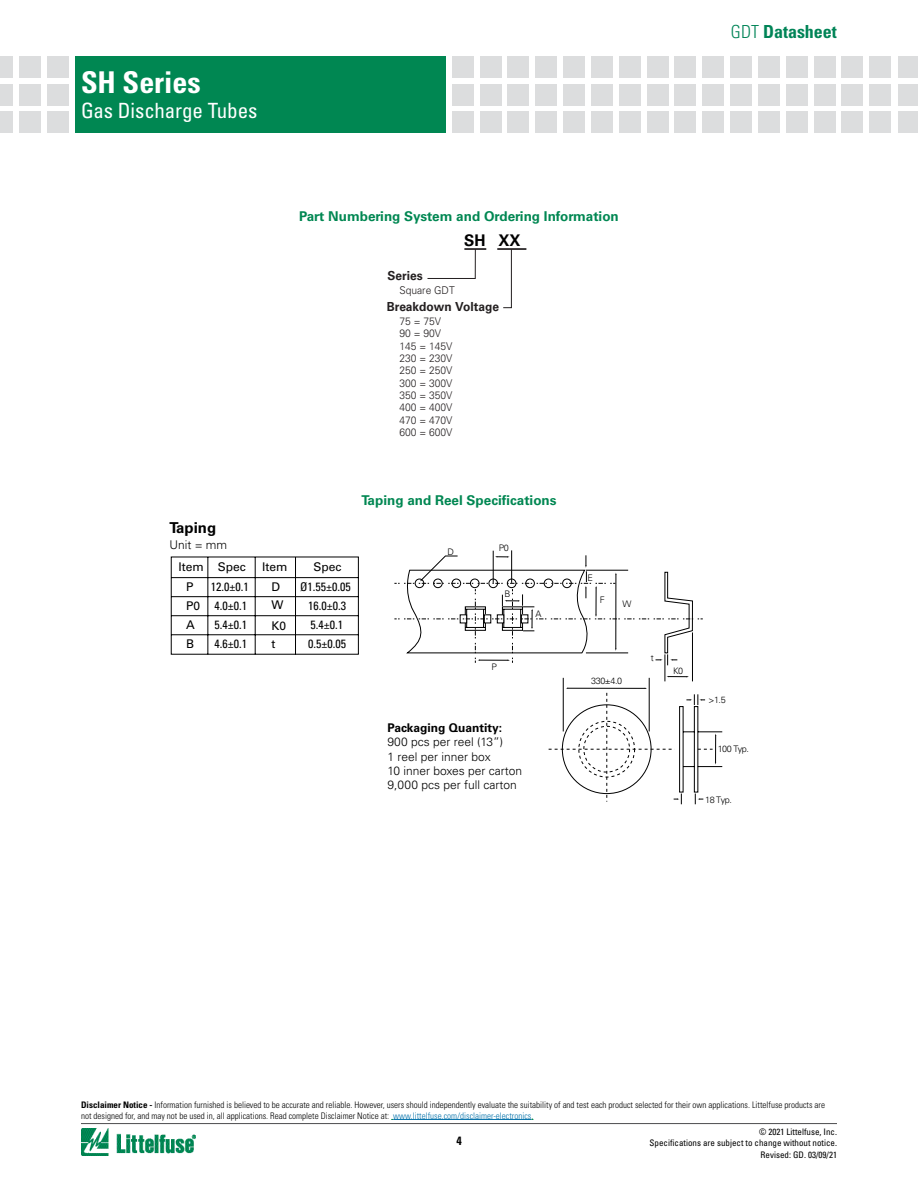
<style>
.page{position:relative;width:918px;height:1188px;background:#fff}
.page>*{position:absolute;margin:0;border:0;box-sizing:border-box;transform-origin:0 0}
.t1{font:700 condensed 30px "Univers LT Std";color:#fff}
.t2{font:condensed 21px "Univers LT Std";letter-spacing:-.005em;color:#fff}
.t3{font:700 condensed 18px "Univers LT Std";color:#008457}
.t4{font:700 16.05px "Univers LT Std";color:#000;scale:.96 1}
.t5{font:700 15px "Univers LT Std";color:#000}
.t6{font:700 13.5px "Univers LT Std";color:#008752}
.t7{font:700 12.45px "Univers LT Std";color:#231f20;scale:.96 1}
.t8{font:300 12px/14.4px "Univers LT Std";color:#000}
.t9{font:condensed 12px "Univers LT Std";color:#000}
.t10{font:12px/18.8px "Univers LT Std";color:#000}
.t11{font:700 12px "Univers LT Std";color:#000}
.t12{font:700 condensed 12px "Univers LT Std";color:#000}
.t13{font:300 10.65px/12.3px "Univers LT Std";color:#231f20;scale:.96 1}
.t14{font:300 condensed 9px/10.8px "Univers LT Std";color:#000}
.t15{font:condensed 9px/10.8px "Univers LT Std";color:#000;text-align:right}
.t16{font:300 9px "Univers LT Std";letter-spacing:-.05em;color:#000}
.s1{font-weight:300}
.s2{font-weight:700}
.s3{color:#0070a9}
.s4{color:#008752}
</style>
<div class="page">
<hr style="left:81px;top:1123px;width:756px;height:1px;background:#4d4d4f">
<img style="left:81px;top:1129px;width:115px;height:26px">
<div style="left:75px;top:56px;width:371px;height:77px;background:#008752"></div>
<div style="left:47px;top:56px;width:21px;height:21px;background:#dcddde"></div>
<div style="left:47px;top:84px;width:21px;height:21px;background:#dcddde"></div>
<div style="left:47px;top:112px;width:21px;height:21px;background:#dcddde"></div>
<div style="left:19px;top:56px;width:21px;height:21px;background:#dcddde"></div>
<div style="left:19px;top:84px;width:21px;height:21px;background:#dcddde"></div>
<div style="left:19px;top:112px;width:21px;height:21px;background:#dcddde"></div>
<div style="left:0;top:56px;width:13px;height:21px;background:#dcddde"></div>
<div style="left:0;top:84px;width:13px;height:21px;background:#dcddde"></div>
<div style="left:0;top:112px;width:13px;height:21px;background:#dcddde"></div>
<div style="left:870px;top:56px;width:21px;height:21px;background:#dcddde"></div>
<div style="left:870px;top:84px;width:21px;height:21px;background:#dcddde"></div>
<div style="left:870px;top:112px;width:21px;height:21px;background:#dcddde"></div>
<div style="left:452px;top:56px;width:21px;height:21px;background:#dcddde"></div>
<div style="left:452px;top:84px;width:21px;height:21px;background:#dcddde"></div>
<div style="left:452px;top:112px;width:21px;height:21px;background:#dcddde"></div>
<div style="left:480px;top:56px;width:21px;height:21px;background:#dcddde"></div>
<div style="left:480px;top:84px;width:21px;height:21px;background:#dcddde"></div>
<div style="left:480px;top:112px;width:21px;height:21px;background:#dcddde"></div>
<div style="left:508px;top:56px;width:21px;height:21px;background:#dcddde"></div>
<div style="left:508px;top:84px;width:21px;height:21px;background:#dcddde"></div>
<div style="left:508px;top:112px;width:21px;height:21px;background:#dcddde"></div>
<div style="left:536px;top:56px;width:21px;height:21px;background:#dcddde"></div>
<div style="left:536px;top:84px;width:21px;height:21px;background:#dcddde"></div>
<div style="left:536px;top:112px;width:21px;height:21px;background:#dcddde"></div>
<div style="left:563px;top:56px;width:22px;height:21px;background:#dcddde"></div>
<div style="left:563px;top:84px;width:22px;height:21px;background:#dcddde"></div>
<div style="left:563px;top:112px;width:22px;height:21px;background:#dcddde"></div>
<div style="left:591px;top:56px;width:22px;height:21px;background:#dcddde"></div>
<div style="left:591px;top:84px;width:22px;height:21px;background:#dcddde"></div>
<div style="left:591px;top:112px;width:22px;height:21px;background:#dcddde"></div>
<div style="left:619px;top:56px;width:21px;height:21px;background:#dcddde"></div>
<div style="left:619px;top:84px;width:21px;height:21px;background:#dcddde"></div>
<div style="left:619px;top:112px;width:21px;height:21px;background:#dcddde"></div>
<div style="left:647px;top:56px;width:21px;height:21px;background:#dcddde"></div>
<div style="left:647px;top:84px;width:21px;height:21px;background:#dcddde"></div>
<div style="left:647px;top:112px;width:21px;height:21px;background:#dcddde"></div>
<div style="left:675px;top:56px;width:21px;height:21px;background:#dcddde"></div>
<div style="left:675px;top:84px;width:21px;height:21px;background:#dcddde"></div>
<div style="left:675px;top:112px;width:21px;height:21px;background:#dcddde"></div>
<div style="left:703px;top:56px;width:21px;height:21px;background:#dcddde"></div>
<div style="left:703px;top:84px;width:21px;height:21px;background:#dcddde"></div>
<div style="left:703px;top:112px;width:21px;height:21px;background:#dcddde"></div>
<div style="left:730px;top:56px;width:22px;height:21px;background:#dcddde"></div>
<div style="left:730px;top:84px;width:22px;height:21px;background:#dcddde"></div>
<div style="left:730px;top:112px;width:22px;height:21px;background:#dcddde"></div>
<div style="left:786px;top:56px;width:21px;height:21px;background:#dcddde"></div>
<div style="left:786px;top:84px;width:21px;height:21px;background:#dcddde"></div>
<div style="left:786px;top:112px;width:21px;height:21px;background:#dcddde"></div>
<div style="left:758px;top:56px;width:22px;height:21px;background:#dcddde"></div>
<div style="left:758px;top:84px;width:22px;height:21px;background:#dcddde"></div>
<div style="left:758px;top:112px;width:22px;height:21px;background:#dcddde"></div>
<div style="left:814px;top:56px;width:21px;height:21px;background:#dcddde"></div>
<div style="left:814px;top:84px;width:21px;height:21px;background:#dcddde"></div>
<div style="left:814px;top:112px;width:21px;height:21px;background:#dcddde"></div>
<div style="left:842px;top:56px;width:21px;height:21px;background:#dcddde"></div>
<div style="left:842px;top:84px;width:21px;height:21px;background:#dcddde"></div>
<div style="left:842px;top:112px;width:21px;height:21px;background:#dcddde"></div>
<div style="left:898px;top:56px;width:20px;height:21px;background:#dcddde"></div>
<div style="left:898px;top:84px;width:20px;height:21px;background:#dcddde"></div>
<div style="left:898px;top:112px;width:20px;height:21px;background:#dcddde"></div>
<svg style="left:427px;top:250px;width:49px;height:29px"></svg>
<hr style="left:464px;top:248px;width:22px;height:2px;background:#231f20">
<hr style="left:497px;top:248px;width:29px;height:2px;background:#231f20">
<svg style="left:502px;top:248px;width:10px;height:61px"></svg>
<hr style="left:563px;top:678px;width:1px;height:53px;background:#010101">
<hr style="left:649px;top:678px;width:1px;height:53px;background:#010101">
<svg style="left:549px;top:688px;width:173px;height:116px"></svg>
<svg style="left:171px;top:557px;width:188px;height:98px"></svg>
<hr style="left:511px;top:550px;width:1px;height:33px;background:#010101">
<hr style="left:493px;top:551px;width:1px;height:32px;background:#010101">
<svg style="left:394px;top:555px;width:309px;height:126px"></svg>
<hr style="left:393px;top:1119px;width:138px;height:1px;background:#0070a9">
<h1 class="t1" style="left:81px;top:64px;width:121px">SH Series</h1>
<h2 class="t2" style="left:81px;top:97px;width:178px">Gas Discharge Tubes</h2>
<h3 class="t3" style="left:731px;top:20px;width:108px"><span class="s1">GDT</span> Datasheet</h3>
<h3 class="t6" style="left:299px;top:208px;width:321px">Part Numbering System and Ordering Information</h3>
<h3 class="t7" style="left:387px;top:268px;width:38px">Series</h3>
<p class="t13" style="left:399px;top:284px;width:59px">Square GDT</p>
<h3 class="t4" style="left:464px;top:231px;width:60px">SH XX</h3>
<h3 class="t7" style="left:387px;top:299px;width:119px">Breakdown Voltage</h3>
<p class="t13" style="left:399px;top:315px;width:57px">75 = 75V<br>90 = 90V<br>145 = 145V<br>230 = 230V<br>250 = 250V<br>300 = 300V<br>350 = 350V<br>400 = 400V<br>470 = 470V<br>600 = 600V</p>
<h3 class="t5" style="left:169px;top:519px;width:48px">Taping</h3>
<h3 class="t8" style="left:169px;top:537px;width:59px">Unit = mm</h3>
<h3 class="t10" style="left:179px;top:558px;width:27px;line-height:19.5px;text-align:center">Item<br>P</h3>
<h3 class="t10" style="left:218px;top:558px;width:30px">Spec</h3>
<h3 class="t10" style="left:262px;top:558px;width:27px">Item</h3>
<h3 class="t10" style="left:313px;top:558px;width:30px">Spec</h3>
<h3 class="t9" style="left:211px;top:579px;width:39px">12.0±0.1</h3>
<h3 class="t9" style="left:300px;top:579px;width:52px">Ø1.55±0.05</h3>
<h3 class="t9" style="left:215px;top:598px;width:34px">4.0±0.1</h3>
<h3 class="t9" style="left:308px;top:598px;width:39px">16.0±0.3</h3>
<h3 class="t9" style="left:215px;top:617px;width:34px">5.4±0.1</h3>
<h3 class="t9" style="left:311px;top:617px;width:34px">5.4±0.1</h3>
<h3 class="t9" style="left:215px;top:636px;width:34px">4.6±0.1</h3>
<h3 class="t9" style="left:308px;top:636px;width:39px">0.5±0.05</h3>
<h3 class="t10" style="left:271px;top:578px;width:13px;line-height:18.3px">D<br>W</h3>
<h3 class="t10" style="left:271px;top:616px;width:16px">K0 t</h3>
<h3 class="t10" style="left:186px;top:597px;width:16px">P0<br>A<br>B</h3>
<h3 class="t6" style="left:361px;top:492px;width:197px">Taping and Reel Specifications</h3>
<p class="t16" style="left:447px;top:546px;width:8px">D</p>
<p class="t16" style="left:499px;top:542px;width:12px">P0</p>
<p class="t16" style="left:504px;top:588px;width:8px">B</p>
<p class="t16" style="left:492px;top:662px;width:7px">P</p>
<p class="t16" style="left:535px;top:608px;width:8px">A</p>
<h3 class="t11" style="left:388px;top:721px;width:116px">Packaging Quantity:</h3>
<h3 class="t8" style="left:388px;top:735px;width:136px">900 pcs per reel (13”)<br>1 reel per inner box<br>10 inner boxes per carton<br>9,000 pcs per full carton</h3>
<p class="t16" style="left:587px;top:572px;width:7px">E</p>
<p class="t16" style="left:600px;top:595px;width:7px">F</p>
<p class="t16" style="left:623px;top:599px;width:10px">W</p>
<p class="t16" style="left:591px;top:675px;width:32px">330±4.0</p>
<p class="t16" style="left:651px;top:652px;width:4px">t</p>
<p class="t16" style="left:673px;top:665px;width:12px">K0</p>
<p class="t16" style="left:709px;top:695px;width:19px">&gt;1.5</p>
<p class="t16" style="left:718px;top:744px;width:33px">100 Typ.</p>
<p class="t16" style="left:705px;top:794px;width:28px">18 Typ.</p>
<p class="t14" style="left:81px;top:1099px;width:745px"><span class="s2">Disclaimer Notice -</span> Information furnished is believed to be accurate and reliable. However, users should independently evaluate the suitability of and test each product selected for their own applications. Littelfuse products are not designed for, and may not be used in, all applications. Read complete Disclaimer Notice at: <span class="s3">www.littelfuse.com/disclaimer-electronics</span><span class="s4">.</span></p>
<h3 class="t12" style="left:456px;top:1133px;width:7px">4</h3>
<p class="t15" style="left:650px;top:1126px;width:189px">© 2021 Littelfuse, Inc.<br>Specifications are subject to change without notice.</p>
<p class="t15" style="left:761px;top:1149px;width:78px">Revised: GD. 03/09/21</p>
</div>
